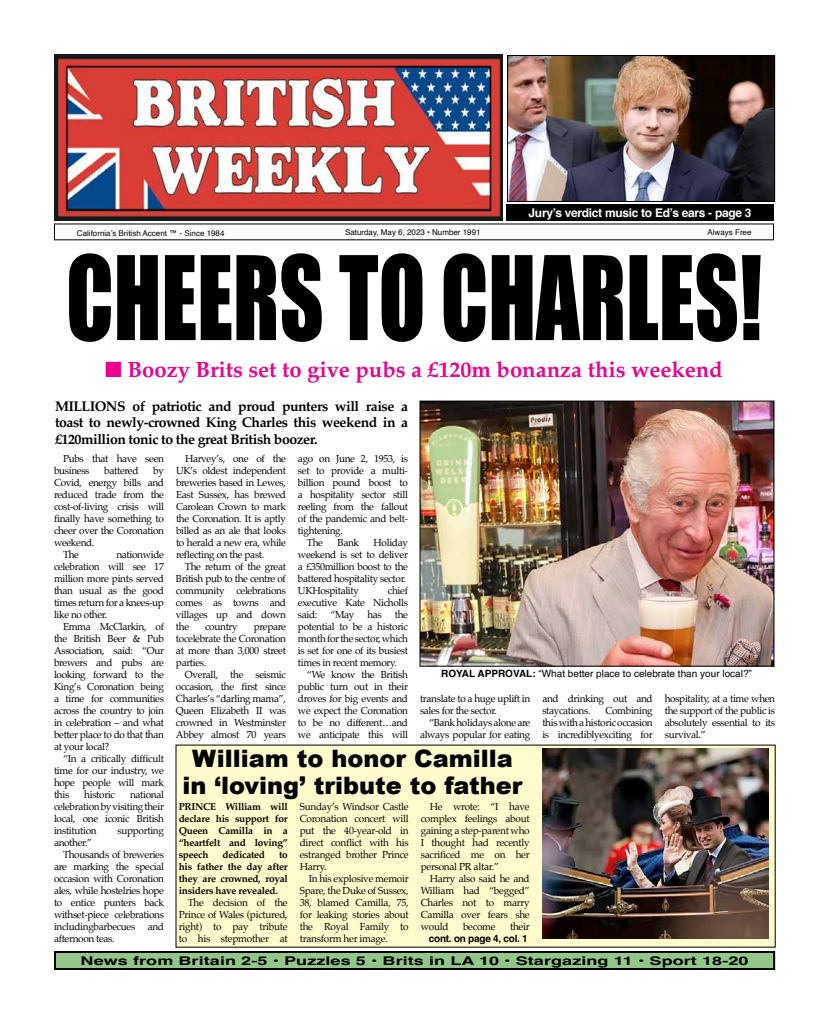
<style>
.page{position:relative;width:828px;height:1026px;background:#fff}
.page>*{position:absolute;margin:0;border:0;box-sizing:border-box;transform-origin:0 0}
.t1{font:107.5px "Impact";color:#000;scale:.8 1}
.t2{font:900 24px/27px "Arial";color:#000;text-align:center}
.t3{font:700 22px "Palatino";color:#ec008c}
.t4{font:700 14px/16.8px "Palatino";letter-spacing:-.03em;color:#000;text-align:justify}
.t5{font:700 12px "Helvetica";letter-spacing:.005em;color:#000;scale:1.5 1}
.t6{font:700 12px "Helvetica";letter-spacing:-.025em;color:#fff}
.t7{font:10px/12px "Palatino";letter-spacing:-.03em;color:#000;text-align:justify}
.t8{font:700 10px/12px "Palatino";letter-spacing:-.025em;color:#000;text-align:justify}
.t9{font:10px "Helvetica";color:#000}
.t10{font:700 10px "Helvetica";letter-spacing:-.025em;color:#000}
.t11{font:8px "Helvetica";color:#000}
.s1{font-weight:700}
</style>
<div class="page">
<div style="left:176px;top:745px;width:599px;height:202px;background:#fffbcc"></div>
<div style="left:55px;top:952px;width:719px;height:17px;background:#93c789"></div>
<div style="left:54px;top:951px;width:721px;height:19px;border:2px solid #000"></div>
<img style="left:54px;top:54px;width:449px;height:167px">
<div style="left:506px;top:204px;width:268px;height:17px;background:#000"></div>
<img style="left:509px;top:57px;width:264px;height:143px">
<div style="left:507px;top:55px;width:268px;height:147px;border:1px solid #000"></div>
<img style="left:422px;top:403px;width:350px;height:262px">
<div style="left:420px;top:401px;width:354px;height:266px;border:1px solid #000"></div>
<img style="left:542px;top:748px;width:227px;height:190px">
<p class="t6" style="left:529px;top:205px;width:224px">Jury’s verdict music to Ed’s ears - page 3</p>
<p class="t11" style="left:345px;top:226px;width:137px">Saturday, May 6, 2023 • Number 1991</p>
<p class="t11" style="left:77px;top:227px;width:149px">California’s British Accent ™ - Since 1984</p>
<p class="t11" style="left:708px;top:226px;width:46px">Always Free</p>
<h1 class="t1" style="left:66px;top:215px;width:872px">CHEERS TO CHARLES!</h1>
<h3 class="t3" style="left:105px;top:350px;width:619px">■ Boozy Brits set to give pubs a £120m bonanza this weekend</h3>
<h3 class="t4" style="left:55px;top:397px;width:355px">MILLIONS of patriotic and proud punters will raise a toast to newly-crowned King Charles this weekend in a £120million tonic to the great British boozer.</h3>
<p class="t7" style="left:54px;top:452px;width:111px;text-indent:9px">Pubs that have seen business</p>
<p class="t7" style="left:104px;top:464px;width:36px">battered</p>
<p class="t7" style="left:153px;top:464px;width:12px">by</p>
<p class="t7" style="left:54px;top:476px;width:112px">Covid, energy bills and</p>
<p class="t7" style="left:54px;top:488px;width:112px">reduced trade from the</p>
<p class="t7" style="left:54px;top:500px;width:112px">cost-of-living crisis will</p>
<p class="t7" style="left:54px;top:512px;width:111px">finally have something to</p>
<p class="t7" style="left:54px;top:524px;width:111px">cheer over the Coronation</p>
<p class="t7" style="left:54px;top:536px;width:42px">weekend.</p>
<p class="t7" style="left:63px;top:548px;width:18px">The</p>
<p class="t7" style="left:54px;top:548px;width:112px;text-indent:62px">nationwide celebration will see 17 million more pints served than usual as the good times return for a knees-up like no other.</p>
<p class="t7" style="left:54px;top:620px;width:112px;text-indent:9px">Emma McClarkin, of the British Beer &amp; Pub Association, said: “Our brewers and pubs are looking forward to the King’s Coronation being a time for communities across the country to join in celebration – and what better place to do that than at your local?</p>
<p class="t7" style="left:54px;top:752px;width:112px;text-indent:9px">“In a critically difficult time for our industry, we hope people will mark this</p>
<p class="t7" style="left:84px;top:788px;width:32px">historic</p>
<p class="t7" style="left:54px;top:788px;width:112px;text-indent:76px">national celebration by visiting their local, one iconic British institution</p>
<p class="t7" style="left:118px;top:824px;width:48px">supporting</p>
<p class="t7" style="left:54px;top:836px;width:40px">another.”</p>
<p class="t7" style="left:63px;top:848px;width:103px">Thousands of breweries</p>
<p class="t7" style="left:54px;top:860px;width:111px">are marking the special</p>
<p class="t7" style="left:54px;top:872px;width:112px">occasion with Coronation</p>
<p class="t7" style="left:54px;top:884px;width:111px">ales, while hostelries hope</p>
<p class="t7" style="left:54px;top:896px;width:112px">to entice punters back</p>
<p class="t7" style="left:54px;top:908px;width:112px">withset-piece celebrations</p>
<p class="t7" style="left:54px;top:920px;width:112px">includingbarbecues and</p>
<p class="t7" style="left:54px;top:932px;width:62px">afternoon teas.</p>
<p class="t7" style="left:176px;top:452px;width:112px;text-indent:9px">Harvey’s, one of the UK’s oldest independent breweries based in Lewes, East Sussex, has brewed Carolean Crown to mark the Coronation. It is aptly billed as an ale that looks to herald a new era, while reflecting on the past.</p>
<p class="t7" style="left:176px;top:560px;width:112px;text-indent:9px">The return of the great British pub to the centre of community celebrations comes as towns and villages up and down the</p>
<p class="t7" style="left:205px;top:620px;width:34px">country</p>
<p class="t7" style="left:176px;top:620px;width:112px;text-indent:78px">prepare tocelebrate the Coronation at more than 3,000 street parties.</p>
<p class="t7" style="left:176px;top:668px;width:112px;text-indent:9px">Overall, the seismic occasion, the first since Charles’s “darling mama”, Queen Elizabeth II was crowned in Westminster Abbey almost 70 years</p>
<p class="t7" style="left:298px;top:452px;width:111px">ago on June 2, 1953, is</p>
<p class="t7" style="left:298px;top:464px;width:111px">set to provide a multi-</p>
<p class="t7" style="left:298px;top:476px;width:111px">billion pound boost to</p>
<p class="t7" style="left:298px;top:488px;width:111px">a hospitality sector still</p>
<p class="t7" style="left:298px;top:500px;width:112px">reeling from the fallout</p>
<p class="t7" style="left:298px;top:512px;width:112px">of the pandemic and belt-</p>
<p class="t7" style="left:298px;top:524px;width:47px">tightening.</p>
<p class="t7" style="left:307px;top:536px;width:18px">The</p>
<p class="t7" style="left:338px;top:536px;width:23px">Bank</p>
<p class="t7" style="left:298px;top:536px;width:112px;text-align:left;text-indent:76px">Holiday weekend is set to deliver a £350million boost to the battered hospitality sector.<br>UKHospitality</p>
<p class="t7" style="left:298px;top:584px;width:112px;text-indent:90px">chief executive Kate Nicholls said:</p>
<p class="t7" style="left:298px;top:608px;width:112px;text-indent:97px">the potential to be a historic month for the sector, which is set for one of its busiest times in recent memory.</p>
<p class="t7" style="left:298px;top:668px;width:112px;text-indent:9px">“We know the British public turn out in their droves for big events and we expect the Coronation to be no different…and we anticipate this will</p>
<p class="t7" style="left:330px;top:608px;width:26px">“May</p>
<p class="t7" style="left:367px;top:608px;width:16px">has</p>
<p class="t9" style="left:441px;top:666px;width:312px"><span class="s1">ROYAL APPROVAL:</span> “What better place to celebrate than your local?”</p>
<p class="t7" style="left:420px;top:692px;width:112px">translate to a huge uplift in sales for the sector.</p>
<p class="t7" style="left:420px;top:716px;width:112px;text-align:right">“Bank holidays alone are always popular for eating</p>
<p class="t7" style="left:542px;top:692px;width:112px">and drinking out and staycations.</p>
<p class="t7" style="left:542px;top:704px;width:112px;text-indent:63px">Combining this with a historic occasion is incrediblyexciting for</p>
<p class="t7" style="left:665px;top:692px;width:112px">hospitality, at a time when the support of the public is absolutely essential to its survival.”</p>
<h2 class="t2" style="left:183px;top:745px;width:341px">William to honor Camilla in ‘loving’ tribute to father</h2>
<p class="t8" style="left:179px;top:800px;width:111px">PRINCE William will declare his support for Queen Camilla in a “heartfelt and loving” speech</p>
<p class="t8" style="left:223px;top:848px;width:44px">dedicated</p>
<p class="t8" style="left:179px;top:848px;width:111px;text-indent:100px">to his father the day after they are crowned, royal insiders have revealed.</p>
<p class="t7" style="left:179px;top:896px;width:111px;text-indent:9px">The decision of the Prince of Wales (pictured, right) to pay tribute to his stepmother at</p>
<p class="t7" style="left:300px;top:800px;width:111px">Sunday’s Windsor Castle Coronation concert will put the 40-year-old in direct conflict with his estranged brother Prince Harry.</p>
<p class="t7" style="left:300px;top:872px;width:111px;text-indent:9px">In his explosive memoir Spare, the Duke of Sussex, 38, blamed Camilla, 75, for leaking stories about the Royal Family to transform her image.</p>
<p class="t7" style="left:421px;top:800px;width:111px;text-indent:9px">He wrote: “I have complex feelings about gaining a step-parent who I thought had recently sacrificed me on her personal PR altar.”</p>
<p class="t7" style="left:421px;top:872px;width:111px;text-indent:9px">Harry also said he and William had “begged” Charles not to marry Camilla over fears she would</p>
<p class="t7" style="left:463px;top:920px;width:34px">become</p>
<p class="t7" style="left:510px;top:920px;width:21px">their</p>
<p class="t10" style="left:429px;top:932px;width:100px">cont. on page 4, col. 1</p>
<p class="t5" style="left:81px;top:953px;width:447px">News from Britain 2-5 • Puzzles 5 • Brits in LA 10 • Stargazing 11 • Sport 18-20</p>
</div>
